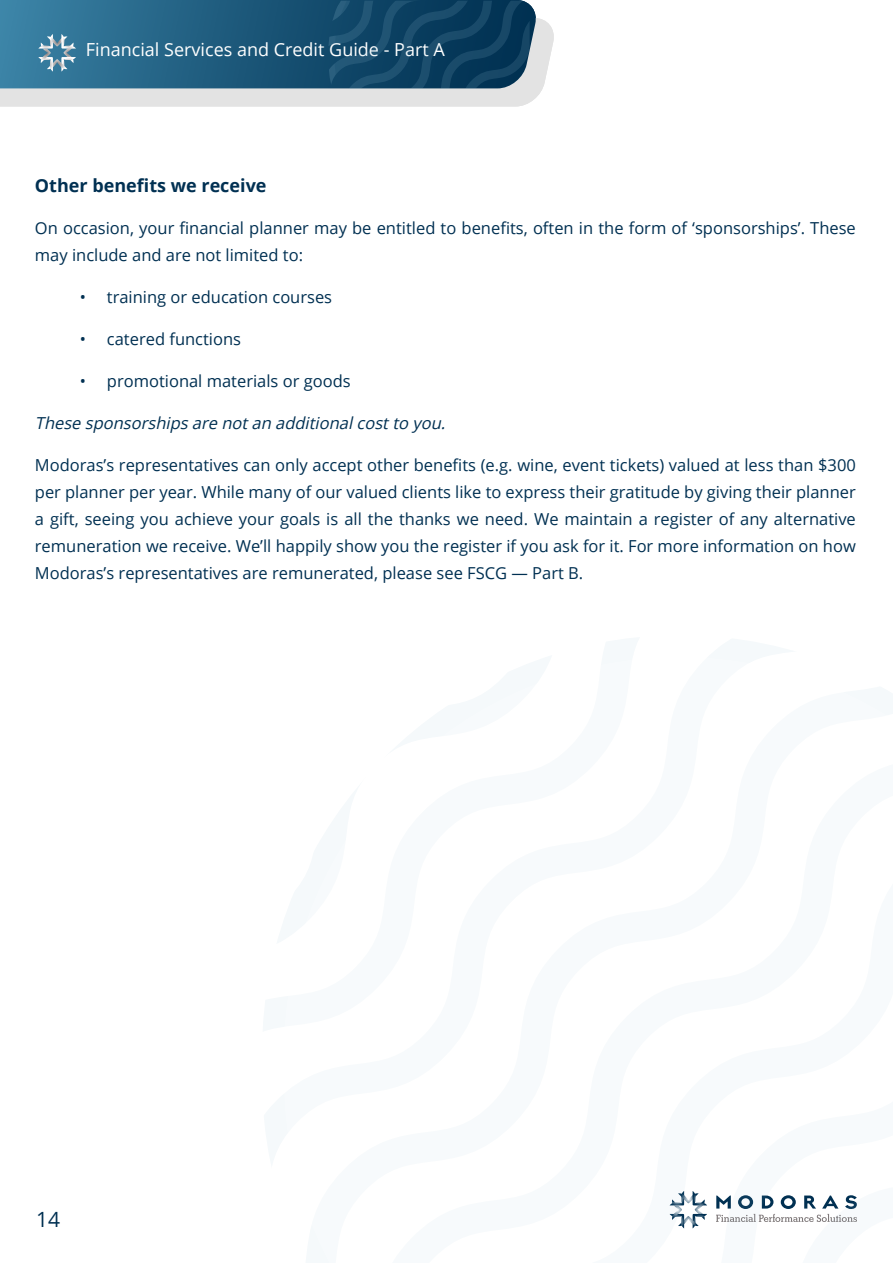
<style>
.page{position:relative;width:893px;height:1263px;background:#fff}
.page>*{position:absolute;margin:0;border:0;box-sizing:border-box;transform-origin:0 0}
.t1{font:21px "Open Sans";color:#fff}
.t2{font:21px "Open Sans";color:#003052}
.t3{font:18px "Open Sans";color:#fff}
.t4{font:700 18px "Open Sans";color:#003052}
.t5{font:16.5px/27px "Open Sans";color:#003052}
.t6{font:italic 16.5px "Open Sans";color:#003052}
.s1{font-size:31.5px}
</style>
<div class="page">
<svg style="left:669px;top:1191px;width:188px;height:38px"></svg>
<svg style="left:0;top:18px;width:554px;height:88px;background:#e3e3e3"></svg>
<svg style="left:0;top:0;width:538px;height:88px;background:#347495"></svg>
<svg style="left:192px;top:1px;width:338px;height:88px;background:#164c6c"></svg>
<svg style="left:38px;top:34px;width:38px;height:38px"></svg>
<p class="t1" style="left:38px;top:33px;width:165px"><span class="s1">14</span>Privacy Policy</p>
<p class="t3" style="left:86px;top:37px;width:360px">Financial Services and Credit Guide - Part A</p>
<p class="t4" style="left:35px;top:172px;width:233px">Other benefits we receive</p>
<p class="t5" style="left:35px;top:214px;width:822px">On occasion, your financial planner may be entitled to benefits, often in the form of ‘sponsorships’. These may include and are not limited to:</p>
<p class="t5" style="left:80px;top:283px;width:254px">• training or education courses</p>
<p class="t5" style="left:80px;top:325px;width:163px">• catered functions</p>
<p class="t5" style="left:80px;top:367px;width:272px">• promotional materials or goods</p>
<p class="t6" style="left:35px;top:411px;width:416px">These sponsorshipsare notan additionalcostto you.</p>
<p class="t5" style="left:35px;top:451px;width:822px;text-align:justify">Modoras’s representatives can only accept other benefits (e.g. wine, event tickets) valued at less than $300 per planner per year. While many of our valued clients like to express their gratitude by giving their planner a gift, seeing you achieve your goals is all the thanks we need. We maintain a register of any alternative remuneration we receive. We’ll happily show you the register if you ask for it. For more information on how Modoras’s representatives are remunerated, please see FSCG — Part B.</p>
<p class="t2" style="left:36px;top:1204px;width:26px">14</p>
</div>
